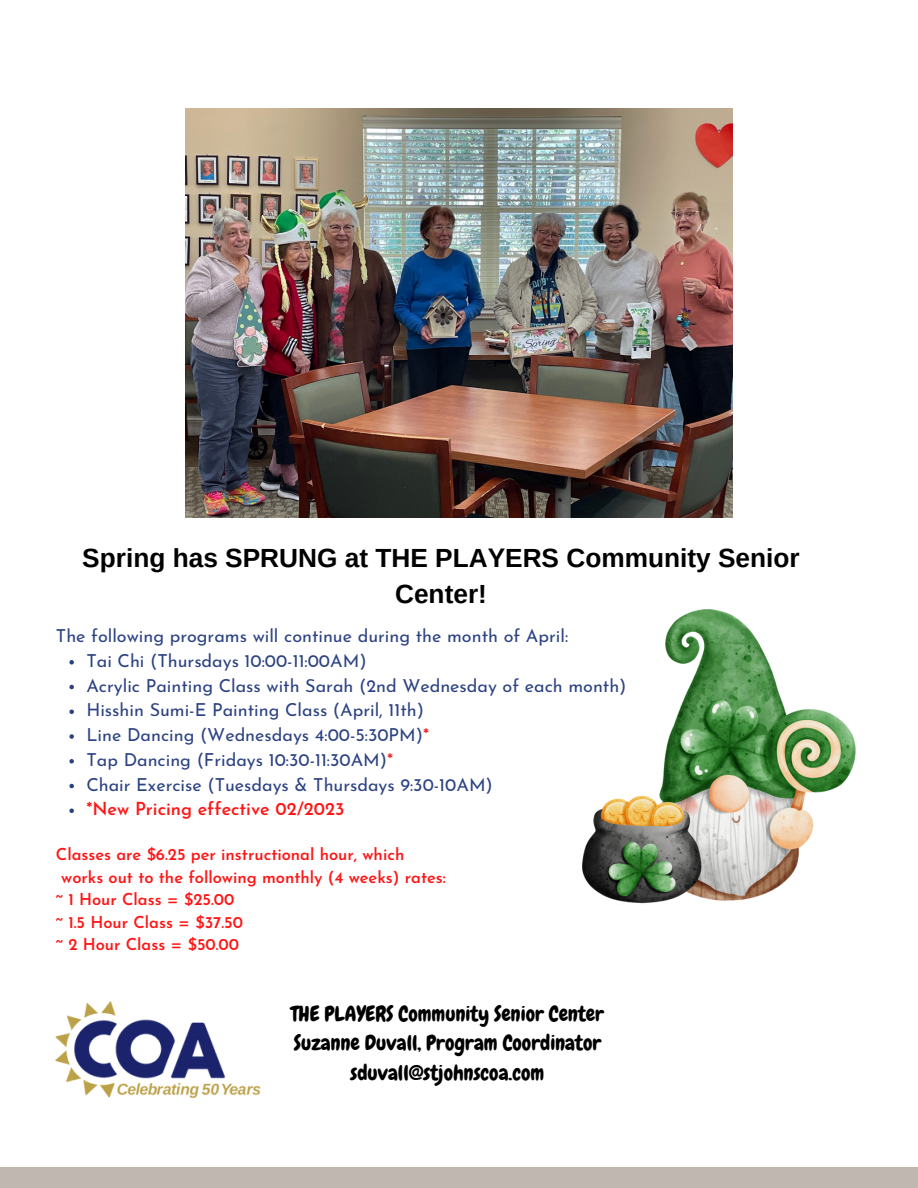
<style>
.page{position:relative;width:918px;height:1188px;background:#fff}
.page>*{position:absolute;margin:0;border:0;box-sizing:border-box;transform-origin:0 0}
.t1{font:700 26.25px/36px "Arimo";color:#000;text-align:center}
.t2{font:21px/29.2px "Chewy";color:#000;text-align:center}
.t3{font:18px "Josefin Sans";color:#2c4282}
.t4{font:600 18px "Josefin Sans";color:#ff1616}
.t5{font:600 16.5px "Josefin Sans";color:#ff1616}
.s1{color:#ff1616}
</style>
<div class="page">
<div style="left:0;top:1168px;width:918px;height:20px;background:#c0b7b0"></div>
<svg style="left:69px;top:660px;width:5px;height:5px"></svg>
<svg style="left:69px;top:685px;width:5px;height:4px"></svg>
<svg style="left:69px;top:710px;width:5px;height:4px"></svg>
<svg style="left:69px;top:734px;width:5px;height:5px"></svg>
<svg style="left:69px;top:759px;width:5px;height:5px"></svg>
<svg style="left:69px;top:784px;width:5px;height:4px"></svg>
<svg style="left:69px;top:809px;width:5px;height:4px"></svg>
<img style="left:582px;top:609px;width:273px;height:295px">
<img style="left:186px;top:108px;width:547px;height:410px">
<img style="left:56px;top:1002px;width:205px;height:97px">
<p class="t1" style="left:82px;top:540px;width:719px">Spring has SPRUNG at THE PLAYERS Community Senior<br>Center!</p>
<p class="t3" style="left:56px;top:629px;width:514px">The following programs will continue during the month of April:</p>
<h1 class="t3" style="left:86px;top:653px;width:282px">Tai Chi (Thursdays 10:00-11:00AM)</h1>
<p class="t3" style="left:86px;top:678px;width:542px">Acrylic Painting Class with Sarah (2nd Wednesday of each month)</p>
<p class="t3" style="left:86px;top:703px;width:339px">Hisshin Sumi-E Painting Class (April, 11th)</p>
<p class="t3" style="left:86px;top:728px;width:344px">Line Dancing (Wednesdays 4:00-5:30PM)<span class="s1">*</span></p>
<p class="t3" style="left:86px;top:752px;width:308px">Tap Dancing (Fridays 10:30-11:30AM)<span class="s1">*</span></p>
<p class="t3" style="left:86px;top:777px;width:408px">Chair Exercise (Tuesdays &amp; Thursdays 9:30-10AM)</p>
<p class="t4" style="left:86px;top:802px;width:260px">*New Pricing effective 02/2023</p>
<p class="t5" style="left:56px;top:848px;width:350px">Classes are $6.25 per instructional hour, which</p>
<p class="t5" style="left:61px;top:870px;width:386px">works out to the following monthly (4 weeks) rates:</p>
<p class="t5" style="left:56px;top:893px;width:180px">~ 1 Hour Class = $25.00</p>
<p class="t5" style="left:56px;top:915px;width:189px">~ 1.5 Hour Class = $37.50</p>
<p class="t5" style="left:56px;top:938px;width:185px">~ 2 Hour Class = $50.00</p>
<h2 class="t2" style="left:291px;top:999px;width:315px">THE PLAYERS Community Senior Center<br>Suzanne Duvall, Program Coordinator sduvall@stjohnscoa.com</h2>
</div>
